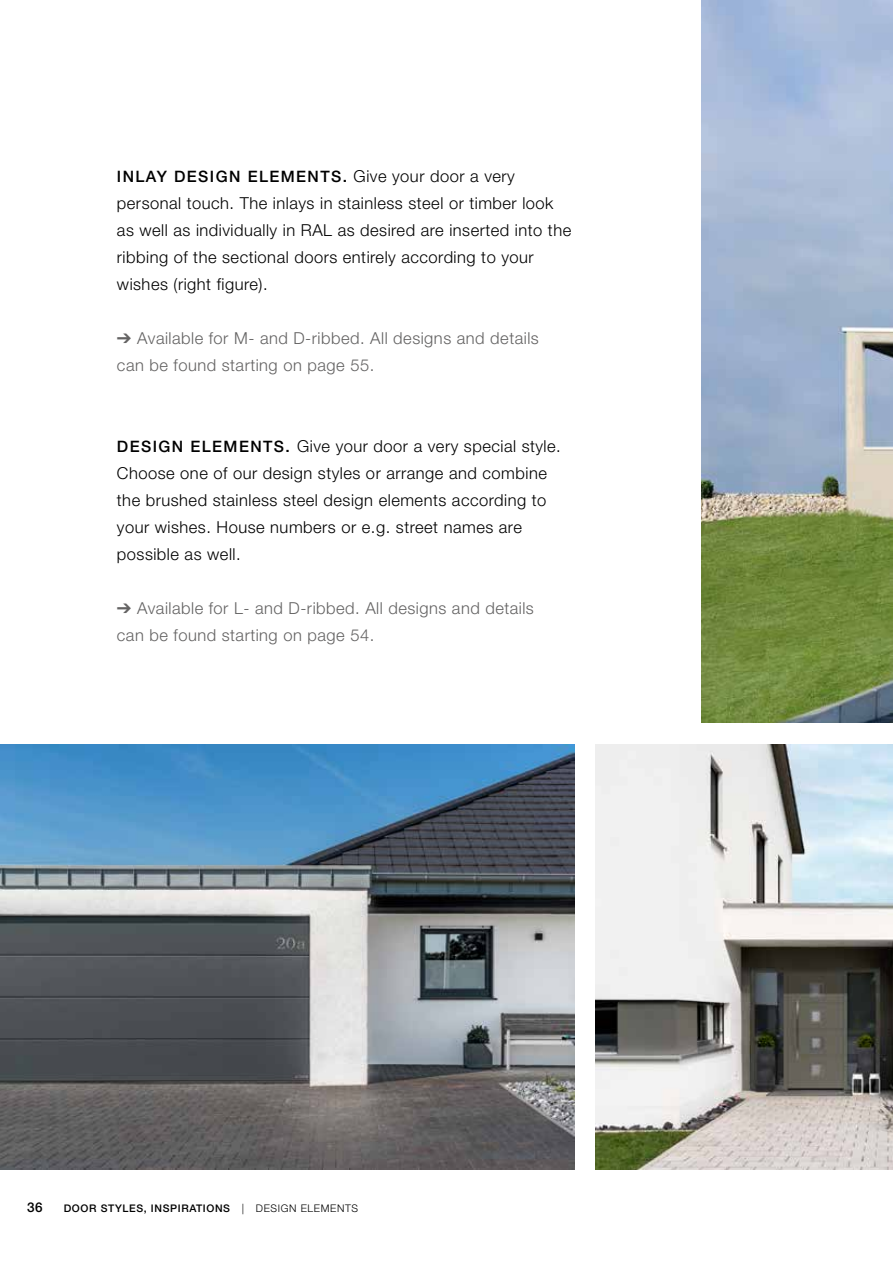
<style>
.page{position:relative;width:893px;height:1263px;background:#fff}
.page>*{position:absolute;margin:0;border:0;box-sizing:border-box;transform-origin:0 0}
.t1{font:300 16.5px/27px "Hoermann Helvetica Neue";letter-spacing:.03em;color:#000}
.t2{font:300 16.5px/27px "Hoermann Helvetica Neue";letter-spacing:.03em;color:#646363}
.t3{font:500 15.75px "Hoermann Helvetica Neue";letter-spacing:.09em;color:#000}
.t4{font:500 13.5px "Hoermann Helvetica Neue";color:#000}
.t5{font:500 10.5px "Hoermann Helvetica Neue";letter-spacing:.06em;color:#000}
.s1{font-weight:300;font-size:16.5px}
.s2{font-weight:500;font-size:15.75px}
.s3{font-weight:300}
</style>
<div class="page">
<img style="left:702px;top:0;width:191px;height:723px">
<img style="left:0;top:744px;width:574px;height:425px">
<img style="left:595px;top:744px;width:298px;height:425px">
<p class="t3" style="left:117px;top:165px;width:399px">INLAY DESIGN ELEMENTS. <span class="s1">Give your door a very</span></p>
<p class="t1" style="left:117px;top:188px;width:456px">personal touch. The inlays in stainless steel or timber look as well as individually in RAL as desired are inserted into the ribbing of the sectional doors entirely according to your wishes (right figure).</p>
<p class="t2" style="left:117px;top:323px;width:423px">➔ Available for M- and D-ribbed. All designs and details can be found starting on page 55.</p>
<p class="t1" style="left:117px;top:431px;width:445px"><span class="s2">DESIGN ELEMENTS.</span> Give your door a very special style.<br>Choose one of our design styles or arrange and combine the brushed stainless steel design elements according to your wishes. House numbers or e.g. street names are possible as well.</p>
<p class="t2" style="left:117px;top:593px;width:418px">➔ Available for L- and D-ribbed. All designs and details can be found starting on page 54.</p>
<p class="t4" style="left:27px;top:1198px;width:17px">36</p>
<p class="t5" style="left:64px;top:1201px;width:296px">DOOR STYLES, INSPIRATIONS <span class="s3">| DESIGN ELEMENTS</span></p>
</div>
